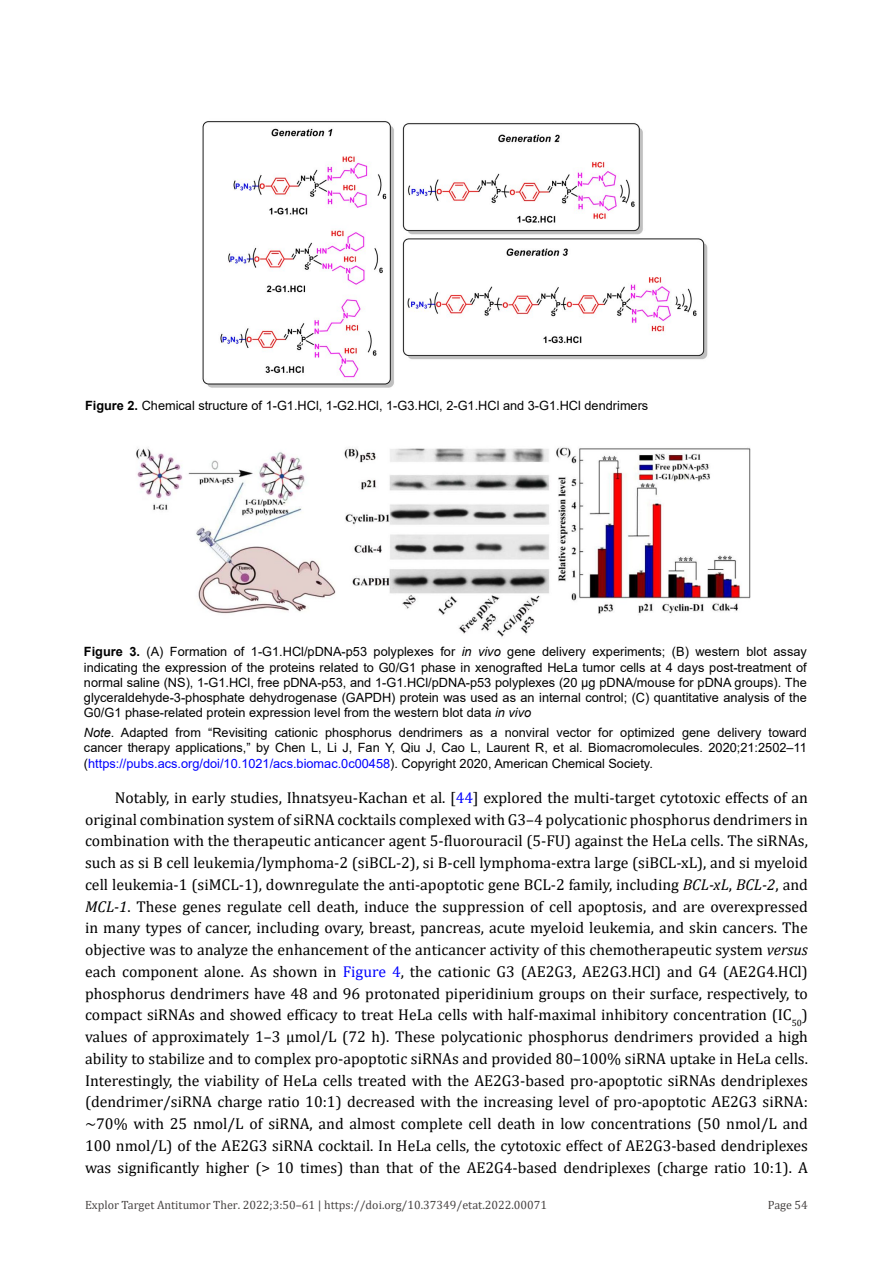
<style>
.page{position:relative;width:893px;height:1263px;background:#fff}
.page>*{position:absolute;margin:0;border:0;box-sizing:border-box;transform-origin:0 0}
.t1{font:15.75px/21.8px "Cambria";color:#000;text-align:justify}
.t2{font:12.75px/15.3px "Arial";color:#000;text-align:justify}
.t3{font:12px "Cambria";color:#494544}
.s1{font-weight:700}
.s2{font-style:italic}
.s3{color:#00f}
</style>
<div class="page">
<img style="left:202px;top:121px;width:506px;height:267px">
<img style="left:136px;top:447px;width:615px;height:191px">
<p class="t2" style="left:85px;top:397px;width:565px"><span class="s1">Figure 2.</span> Chemical structure of 1-G1.HCl, 1-G2.HCl, 1-G3.HCl, 2-G1.HCl and 3-G1.HCl dendrimers</p>
<p class="t2" style="left:84px;top:644px;width:724px"><span class="s1">Figure 3.</span> (A) Formation of 1-G1.HCl/pDNA-p53 polyplexes for <span class="s2">in vivo</span> gene delivery experiments; (B) western blot assay indicating the expression of the proteins related to G0/G1 phase in xenografted HeLa tumor cells at 4 days post-treatment of normal saline (NS), 1-G1.HCl, free pDNA-p53, and 1-G1.HCl/pDNA-p53 polyplexes (20 μg pDNA/mouse for pDNA groups). The glyceraldehyde-3-phosphate dehydrogenase (GAPDH) protein was used as an internal control; (C) quantitative analysis of the G0/G1 phase-related protein expression level from the western blot data <span class="s2">in vivo</span></p>
<p class="t2" style="left:84px;top:725px;width:724px"><span class="s2">Note</span>. Adapted from “Revisiting cationic phosphorus dendrimers as a nonviral vector for optimized gene delivery toward cancer therapy applications,” by Chen L, Li J, Fan Y, Qiu J, Cao L, Laurent R, et al. Biomacromolecules. 2020;21:2502–11 (<span class="s3">https://pubs.acs.org/doi/10.1021/acs.biomac.0c00458</span>). Copyright 2020, American Chemical Society.</p>
<p class="t1" style="left:85px;top:787px;width:724px;text-indent:30px">Notably, in early studies, Ihnatsyeu-Kachan et al. [<span class="s3">44</span>] explored the multi-target cytotoxic effects of an original combination system of siRNA cocktails complexed with G3–4 polycationic phosphorus dendrimers in combination with the therapeutic anticancer agent 5-fluorouracil (5-FU) against the HeLa cells. The siRNAs, such as si B cell leukemia/lymphoma-2 (siBCL-2), si B-cell lymphoma-extra large (siBCL-xL), and si myeloid cell leukemia-1 (siMCL-1), downregulate the anti-apoptotic gene BCL-2 family, including <span class="s2">BCL-xL</span>, <span class="s2">BCL-2</span>, and <span class="s2">MCL-1</span>. These genes regulate cell death, induce the suppression of cell apoptosis, and are overexpressed in many types of cancer, including ovary, breast, pancreas, acute myeloid leukemia, and skin cancers. The objective was to analyze the enhancement of the anticancer activity of this chemotherapeutic system <span class="s2">versus </span>each component alone. As shown in <span class="s3">Figure 4</span>, the cationic G3 (AE2G3, AE2G3.HCl) and G4 (AE2G4.HCl) phosphorus dendrimers have 48 and 96 protonated piperidinium groups on their surface, respectively, to compact siRNAs and showed efficacy to treat HeLa cells with half-maximal inhibitory concentration (IC<sub>50</sub>) values of approximately 1–3 µmol/L (72 h). These polycationic phosphorus dendrimers provided a high ability to stabilize and to complex pro-apoptotic siRNAs and provided 80–100% siRNA uptake in HeLa cells.<br>Interestingly, the viability of HeLa cells treated with the AE2G3-based pro-apoptotic siRNAs dendriplexes (dendrimer/siRNA charge ratio 10:1) decreased with the increasing level of pro-apoptotic AE2G3 siRNA: ~70% with 25 nmol/L of siRNA, and almost complete cell death in low concentrations (50 nmol/L and 100 nmol/L) of the AE2G3 siRNA cocktail. In HeLa cells, the cytotoxic effect of AE2G3-based dendriplexes was significantly higher (&gt; 10 times) than that of the AE2G4-based dendriplexes (charge ratio 10:1). A</p>
<p class="t3" style="left:85px;top:1198px;width:464px">Explor Target Antitumor Ther. 2022;3:50–61 | https://doi.org/10.37349/etat.2022.00071</p>
<p class="t3" style="left:768px;top:1198px;width:42px">Page 54</p>
</div>
